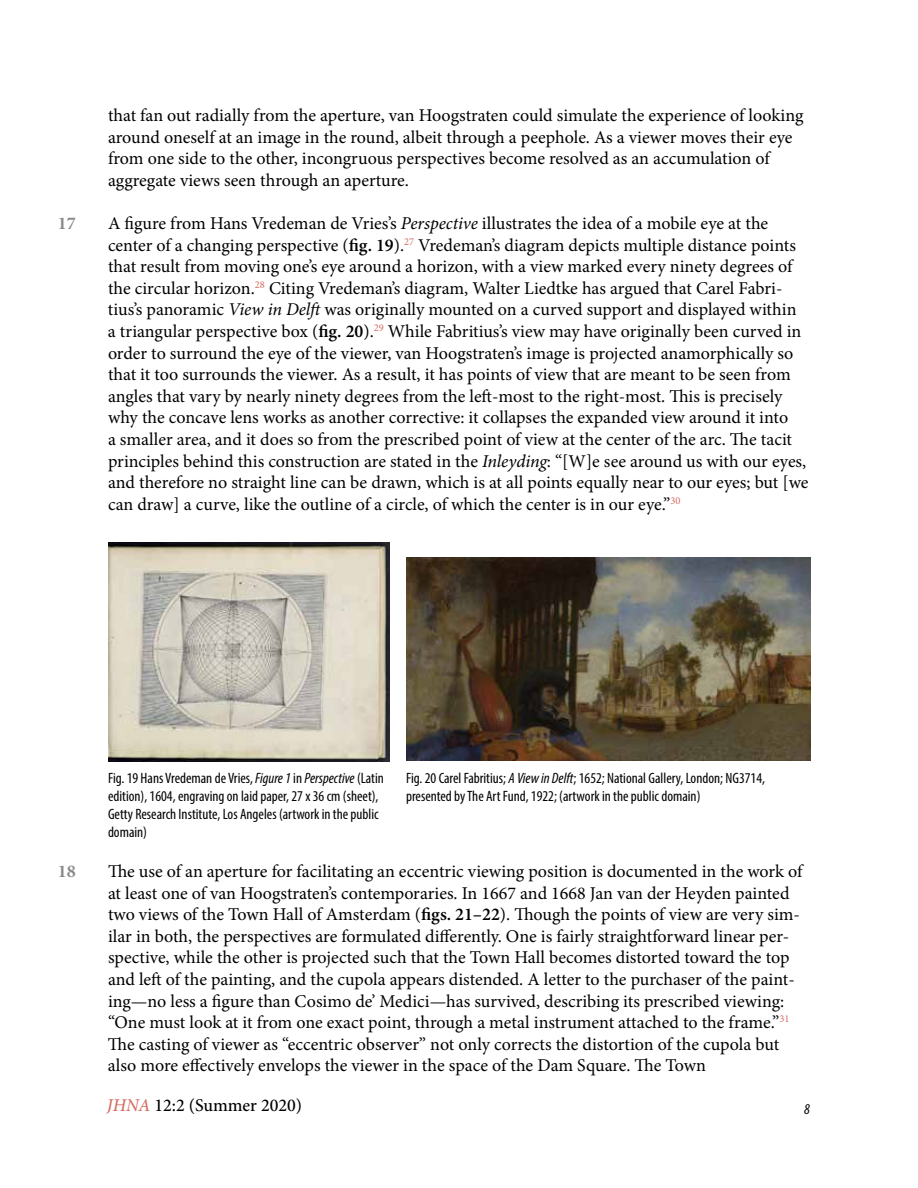
<style>
.page{position:relative;width:918px;height:1188px;background:#fff}
.page>*{position:absolute;margin:0;border:0;box-sizing:border-box;transform-origin:0 0}
.t1{font:18px/21.6px "Minion Pro";color:#000}
.t2{font:500 18px "Minion Pro";color:#000}
.t3{font:700 18px "Minion Pro";color:#888a8c}
.t4{font:condensed 15px/18px "Myriad Pro";color:#000}
.t5{font:italic condensed 15px "Myriad Pro";color:#000}
.s1{font-style:italic}
.s2{font-weight:600}
.s3{font-style:italic;color:#d46c62}
</style>
<div class="page">
<img style="left:108px;top:542px;width:281px;height:220px">
<img style="left:406px;top:557px;width:405px;height:204px">
<p class="t3" style="left:58px;top:211px;width:19px">17</p>
<p class="t1" style="left:108px;top:105px;width:697px">that fan out radially from the aperture, van Hoogstraten could simulate the experience of looking around oneself at an image in the round, albeit through a peephole. As a viewer moves their eye from one side to the other, incongruous perspectives become resolved as an accumulation of aggregate views seen through an aperture.</p>
<p class="t1" style="left:108px;top:213px;width:702px">A figure from Hans Vredeman de Vries’s <span class="s1">Perspective</span> illustrates the idea of a mobile eye at the center of a changing perspective (<span class="s2">fig. 19</span>).<sup>27</sup> Vredeman’s diagram depicts multiple distance points that result from moving one’s eye around a horizon, with a view marked every ninety degrees of the circular horizon.<sup>28</sup> Citing Vredeman’s diagram, Walter Liedtke has argued that Carel Fabri&shy;tius’s panoramic <span class="s1">View in Delft</span> was originally mounted on a curved support and displayed within a triangular perspective box (<span class="s2">fig. 20</span>).<sup>29</sup> While Fabritius’s view may have originally been curved in order to surround the eye of the viewer, van Hoogstraten’s image is projected anamorphically so that it too surrounds the viewer. As a result, it has points of view that are meant to be seen from angles that vary by nearly ninety degrees from the left-most to the right-most. This is precisely why the concave lens works as another corrective: it collapses the expanded view around it into<br>a smaller area, and it does so from the prescribed point of view at the center of the arc. The tacit principles behind this construction are stated in the <span class="s1">Inleyding</span>: “[W]e see around us with our eyes, and therefore no straight line can be drawn, which is at all points equally near to our eyes; but [we can draw] a curve, like the outline of a circle, of which the center is in our eye.”<sup>30</sup></p>
<p class="t3" style="left:58px;top:859px;width:19px">18</p>
<p class="t4" style="left:108px;top:769px;width:277px">Fig. 19 Hans Vredeman de Vries, <span class="s1">Figure 1</span> in <span class="s1">Perspective</span> (Latin edition), 1604, engraving on laid paper, 27 x 36 cm (sheet), Getty Research Institute, Los Angeles (artwork in the public domain)</p>
<p class="t4" style="left:406px;top:769px;width:360px">Fig. 20 Carel Fabritius; <span class="s1">A View in Delft</span>; 1652; National Gallery, London; NG3714, presented by The Art Fund, 1922; (artwork in the public domain)</p>
<p class="t1" style="left:108px;top:861px;width:696px">The use of an aperture for facilitating an eccentric viewing position is documented in the work of at least one of van Hoogstraten’s contemporaries. In 1667 and 1668 Jan van der Heyden painted two views of the Town Hall of Amsterdam (<span class="s2">figs. 21–22</span>). Though the points of view are very sim&shy;ilar in both, the perspectives are formulated differently. One is fairly straightforward linear per&shy;spective, while the other is projected such that the Town Hall becomes distorted toward the top and left of the painting, and the cupola appears distended. A letter to the purchaser of the paint&shy;ing—no less a figure than Cosimo de’ Medici—has survived, describing its prescribed viewing: “One must look at it from one exact point, through a metal instrument attached to the frame.”<sup>31<br></sup>The casting of viewer as “eccentric observer” not only corrects the distortion of the cupola but also more effectively envelops the viewer in the space of the Dam Square. The Town</p>
<p class="t2" style="left:107px;top:1093px;width:197px"><span class="s3">JHNA</span> 12:2 (Summer 2020)</p>
<p class="t5" style="left:804px;top:1100px;width:7px">8</p>
</div>
